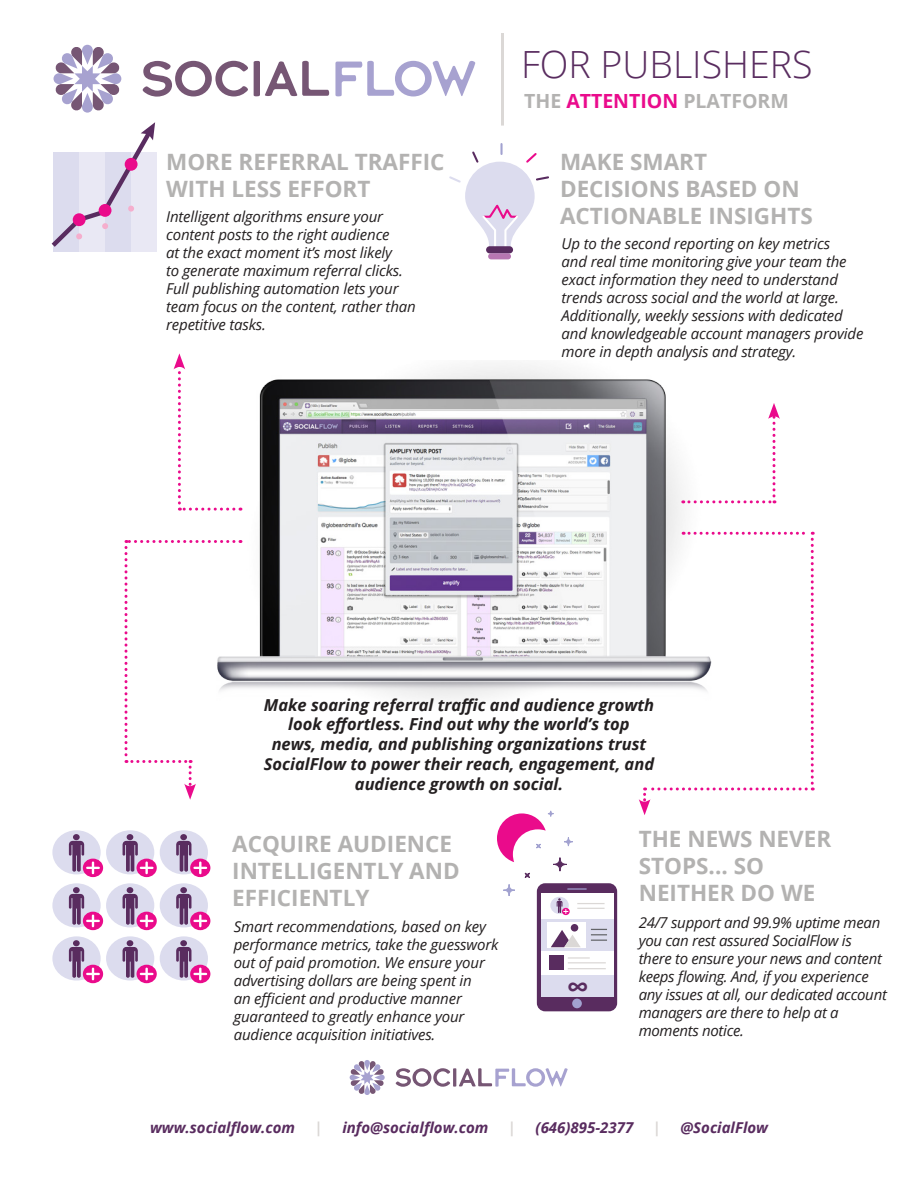
<style>
.page{position:relative;width:918px;height:1188px;background:#fff}
.page>*{position:absolute;margin:0;border:0;box-sizing:border-box;transform-origin:0 0}
.t1{font:300 37.5px "Open Sans";color:#592c5f}
.t2{font:700 26.7px "Myriad Pro";color:#592c5f}
.t3{font:700 22.5px/27px "Open Sans";color:#b3b2b1}
.t4{font:700 19.5px "Open Sans";color:#b3b2b1}
.t5{font:italic 700 16.5px/19.8px "Open Sans";color:#231f20;text-align:center}
.t6{font:italic 15px/18px "Open Sans";letter-spacing:-.01em;color:#231f20}
.t7{font:italic 700 15px "Open Sans";color:#592c5f}
.t8{font:italic 700 15px "Open Sans";color:#dbd8d6}
.s1{color:#ea0b8c}
</style>
<div class="page">
<img style="left:234px;top:364px;width:503px;height:336px">
<svg style="left:553px;top:858px;width:14px;height:13px"></svg>
<div style="left:553px;top:857px;width:14px;height:14px;border:1px solid #592c5f;border-radius:50%"></div>
<svg style="left:564px;top:837px;width:9px;height:9px"></svg>
<div style="left:564px;top:837px;width:9px;height:9px;border:1px solid #a2a2d0;border-radius:50%"></div>
<svg style="left:525px;top:873px;width:5px;height:5px"></svg>
<svg style="left:497px;top:811px;width:57px;height:51px"></svg>
<svg style="left:503px;top:884px;width:12px;height:12px"></svg>
<div style="left:503px;top:884px;width:12px;height:12px;border:1px solid #a2a2d0;border-radius:50%"></div>
<div style="left:537px;top:883px;width:80px;height:128px;background:#592c5f;border-radius:8px"></div>
<div style="left:541px;top:893px;width:72px;height:104px;background:#dcdcee"></div>
<div style="left:572px;top:999px;width:10px;height:9px;background:#a2a2d0;border-radius:50%"></div>
<svg style="left:568px;top:888px;width:18px;height:2px"></svg>
<div style="left:541px;top:951px;width:72px;height:24px;background:#fff"></div>
<div style="left:541px;top:893px;width:72px;height:26px;background:#fff"></div>
<div style="left:549px;top:955px;width:15px;height:15px;background:#592c5f"></div>
<hr style="left:568px;top:957px;width:22px;height:2px;background:#dbd8d6">
<svg style="left:577px;top:903px;width:28px;height:6px"></svg>
<hr style="left:568px;top:962px;width:38px;height:1px;background:#dbd8d6">
<hr style="left:568px;top:968px;width:38px;height:1px;background:#dbd8d6">
<div style="left:548px;top:922px;width:38px;height:25px;background:#fff"></div>
<svg style="left:551px;top:930px;width:29px;height:17px"></svg>
<div style="left:571px;top:924px;width:7px;height:8px;background:#592c5f;border-radius:50%"></div>
<div style="left:550px;top:897px;width:19px;height:17px;background:#dcdcee;border-radius:50%"></div>
<svg style="left:562px;top:908px;width:8px;height:7px"></svg>
<svg style="left:557px;top:898px;width:11px;height:16px"></svg>
<svg style="left:591px;top:929px;width:16px;height:12px"></svg>
<svg style="left:143px;top:61px;width:105px;height:36px"></svg>
<div style="left:254px;top:61px;width:6px;height:36px;background:#765674;border-radius:2px"></div>
<svg style="left:265px;top:61px;width:64px;height:35px"></svg>
<svg style="left:335px;top:61px;width:140px;height:36px"></svg>
<svg style="left:54px;top:45px;width:67px;height:68px"></svg>
<hr style="left:501px;top:33px;width:3px;height:93px;background:#dbd8d6">
<div style="left:488px;top:253px;width:23px;height:6px;background:#b776b2;border-radius:3px"></div>
<svg style="left:449px;top:144px;width:100px;height:114px"></svg>
<svg style="left:174px;top:353px;width:60px;height:158px"></svg>
<svg style="left:124px;top:540px;width:110px;height:260px"></svg>
<svg style="left:683px;top:403px;width:97px;height:100px"></svg>
<svg style="left:639px;top:532px;width:175px;height:283px"></svg>
<div style="left:131px;top:153px;width:26px;height:99px;background:#e9e8f4"></div>
<svg style="left:51px;top:122px;width:105px;height:130px"></svg>
<svg style="left:396px;top:1068px;width:54px;height:19px"></svg>
<hr style="left:453px;top:1068px;width:3px;height:19px;background:#765674">
<svg style="left:459px;top:1068px;width:109px;height:19px"></svg>
<svg style="left:350px;top:1060px;width:35px;height:35px"></svg>
<div style="left:52px;top:830px;width:49px;height:44px;background:#dcdcee;border-radius:50%"></div>
<div style="left:73px;top:834px;width:7px;height:6px;background:#592c5f;border-radius:50%"></div>
<svg style="left:83px;top:859px;width:20px;height:18px"></svg>
<svg style="left:69px;top:841px;width:30px;height:32px"></svg>
<div style="left:106px;top:830px;width:48px;height:44px;background:#dcdcee;border-radius:50%"></div>
<svg style="left:137px;top:859px;width:20px;height:18px"></svg>
<svg style="left:123px;top:834px;width:29px;height:39px"></svg>
<div style="left:160px;top:830px;width:48px;height:44px;background:#dcdcee;border-radius:50%"></div>
<div style="left:180px;top:834px;width:7px;height:6px;background:#592c5f;border-radius:50%"></div>
<svg style="left:190px;top:859px;width:20px;height:18px"></svg>
<svg style="left:176px;top:841px;width:30px;height:32px"></svg>
<div style="left:52px;top:883px;width:49px;height:44px;background:#dcdcee;border-radius:50%"></div>
<div style="left:73px;top:887px;width:7px;height:6px;background:#592c5f;border-radius:50%"></div>
<svg style="left:83px;top:912px;width:20px;height:18px"></svg>
<svg style="left:69px;top:894px;width:30px;height:32px"></svg>
<div style="left:106px;top:883px;width:48px;height:44px;background:#dcdcee;border-radius:50%"></div>
<svg style="left:137px;top:912px;width:20px;height:18px"></svg>
<svg style="left:123px;top:887px;width:29px;height:39px"></svg>
<div style="left:160px;top:883px;width:48px;height:44px;background:#dcdcee;border-radius:50%"></div>
<div style="left:180px;top:887px;width:7px;height:6px;background:#592c5f;border-radius:50%"></div>
<svg style="left:190px;top:912px;width:20px;height:18px"></svg>
<svg style="left:176px;top:894px;width:30px;height:32px"></svg>
<div style="left:52px;top:936px;width:49px;height:45px;background:#dcdcee;border-radius:50%"></div>
<div style="left:73px;top:940px;width:7px;height:6px;background:#592c5f;border-radius:50%"></div>
<svg style="left:83px;top:965px;width:20px;height:18px"></svg>
<svg style="left:69px;top:947px;width:30px;height:32px"></svg>
<div style="left:106px;top:936px;width:48px;height:45px;background:#dcdcee;border-radius:50%"></div>
<svg style="left:137px;top:965px;width:20px;height:18px"></svg>
<svg style="left:123px;top:940px;width:29px;height:39px"></svg>
<div style="left:160px;top:936px;width:48px;height:45px;background:#dcdcee;border-radius:50%"></div>
<div style="left:180px;top:940px;width:7px;height:6px;background:#592c5f;border-radius:50%"></div>
<svg style="left:190px;top:965px;width:20px;height:18px"></svg>
<svg style="left:176px;top:947px;width:30px;height:32px"></svg>
<h3 class="t3" style="left:166px;top:148px;width:280px">MORE REFERRAL TRAFFIC<br>WITH LESS EFFORT</h3>
<p class="t6" style="left:166px;top:207px;width:251px">Intelligent algorithms ensure your content posts to the right audience<br>at the exact moment it’s most likely<br>to generate maximum referral clicks.<br>Full publishing automation lets your team focus on the content, rather than repetitive tasks.</p>
<h1 class="t1" style="left:521px;top:39px;width:293px">FOR PUBLISHERS</h1>
<h3 class="t4" style="left:524px;top:87px;width:266px">THE <span class="s1">ATTENTION</span> PLATFORM</h3>
<h3 class="t3" style="left:560px;top:148px;width:254px">MAKE SMART<br>DECISIONS BASED ON<br>ACTIONABLE INSIGHTS</h3>
<p class="t6" style="left:562px;top:234px;width:303px">Up to the second reporting on key metrics<br>and real time monitoring give your team the exact information they need to understand trends across social and the world at large.<br>Additionally, weekly sessions with dedicated and knowledgeable account managers provide more in depth analysis and strategy.</p>
<p class="t5" style="left:264px;top:694px;width:392px">Make soaring referral traffic and audience growth look effortless. Find out why the world’s top<br>news, media, and publishing organizations trust SocialFlow to power their reach, engagement, and audience growth on social.</p>
<h3 class="t3" style="left:232px;top:830px;width:229px">ACQUIRE AUDIENCE<br>INTELLIGENTLY AND<br>EFFICIENTLY</h3>
<p class="t6" style="left:234px;top:917px;width:266px">Smart recommendations, based on key performance metrics, take the guesswork out of paid promotion. We ensure your advertising dollars are being spent in<br>an efficient and productive manner guaranteed to greatly enhance your audience acquisition initiatives.</p>
<h2 class="t2" style="left:568px;top:967px;width:22px">∞</h2>
<h3 class="t3" style="left:639px;top:824px;width:194px">THE NEWS NEVER<br>STOPS... SO<br>NEITHER DO WE</h3>
<p class="t6" style="left:639px;top:913px;width:250px">24/7 support and 99.9% uptime mean you can rest assured SocialFlow is there to ensure your news and content keeps flowing. And, if you experience any issues at all, our dedicated account managers are there to help at a moments notice.</p>
<p class="t7" style="left:150px;top:1117px;width:147px">www.socialflow.com</p>
<p class="t8" style="left:315px;top:1117px;width:10px">|</p>
<p class="t7" style="left:342px;top:1117px;width:148px">info@socialflow.com</p>
<p class="t8" style="left:508px;top:1117px;width:10px">|</p>
<p class="t7" style="left:536px;top:1117px;width:99px">(646)895-2377</p>
<p class="t8" style="left:653px;top:1117px;width:10px">|</p>
<p class="t7" style="left:680px;top:1117px;width:89px">@SocialFlow</p>
</div>
